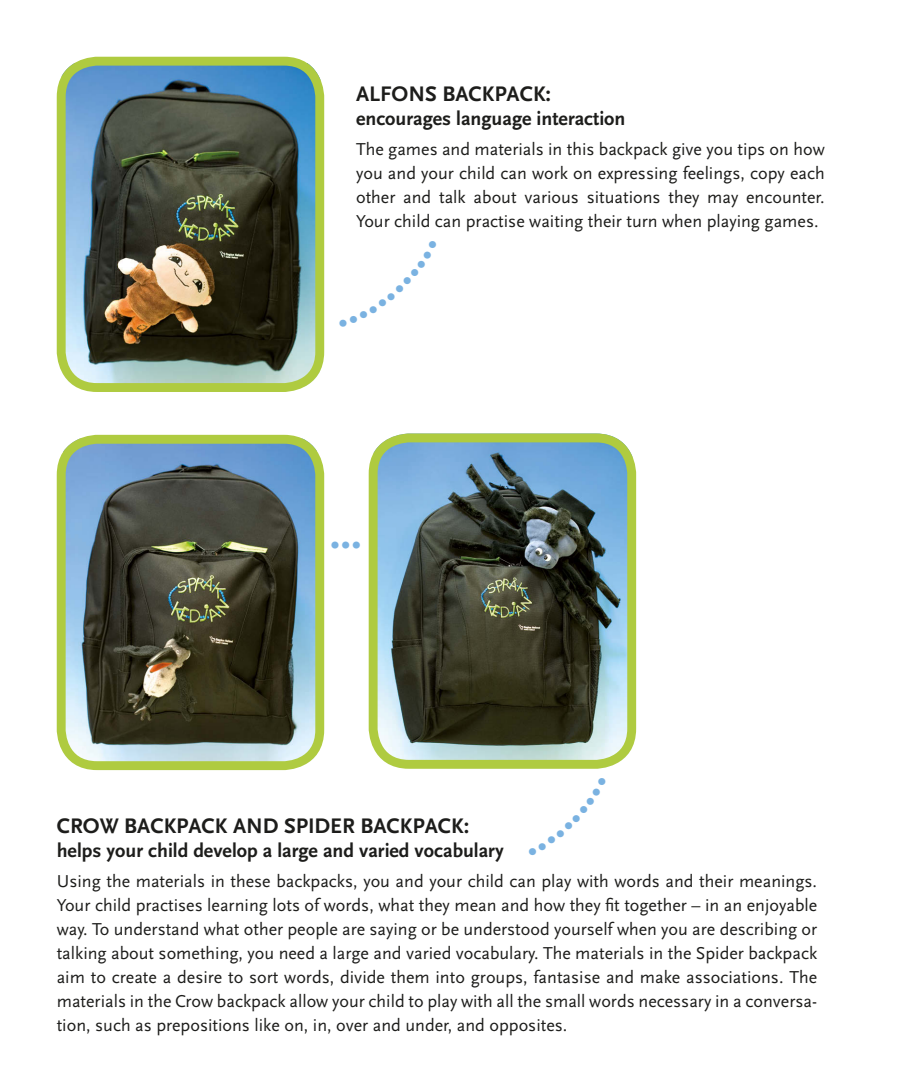
<style>
.page{position:relative;width:908px;height:1089px;background:#fff}
.page>*{position:absolute;margin:0;border:0;box-sizing:border-box;transform-origin:0 0}
.Bröd_bildtext{font:30.2px "Scala Sans";color:#7ab2e1}
.Rubrik_bildtext{font:700 22px "Scala Sans";color:#1d1d1b}
.Rubrik_bildtext-2{font:700 20px "Scala Sans";color:#1d1d1b}
.Mellanrubrik_bildtex{font:700 20px "Scala Sans";color:#1d1d1b}
.Bröd_bildtext-2{font:18px/24px "Scala Sans";color:#1d1d1b;text-align:justify}
</style>
<div class="page">
<img style="left:67px;top:67px;width:247px;height:315px">
<div style="left:57px;top:57px;width:267px;height:335px;border:9px solid #afcb40;border-radius:36px"></div>
<img style="left:67px;top:445px;width:247px;height:315px">
<div style="left:57px;top:435px;width:267px;height:335px;border:9px solid #afcb40;border-radius:36px"></div>
<img style="left:378px;top:443px;width:249px;height:325px">
<div style="left:368px;top:433px;width:268px;height:335px;border:9px solid #afcb40;border-radius:36px"></div>
<p class="Rubrik_bildtext" style="left:356px;top:81px;width:196px">ALFONS BACKPACK:</p>
<p class="Mellanrubrik_bildtex" style="left:356px;top:107px;width:271px">encourages language interaction</p>
<p class="Bröd_bildtext-2" style="left:356px;top:137px;width:470px">The games and materials in this backpack give you tips on how you and your child can work on expressing feelings, copy each other and talk about various situations they may encounter.<br>Your child can practise waiting their turn when playing games.</p>
<p class="Bröd_bildtext" style="left:330px;top:523px;width:33px">•••</p>
<p class="Rubrik_bildtext" style="left:57px;top:813px;width:414px">CROW BACKPACK AND SPIDER BACKPACK:</p>
<p class="Rubrik_bildtext-2" style="left:57px;top:839px;width:448px">helps your child develop a large and varied vocabulary</p>
<p class="Bröd_bildtext-2" style="left:57px;top:869px;width:761px">Using the materials in these backpacks, you and your child can play with words and their meanings.<br>Your child practises learning lots of words, what they mean and how they fit together – in an enjoyable way. To understand what other people are saying or be understood yourself when you are describing or talking about something, you need a large and varied vocabulary. The materials in the Spider backpack aim to create a desire to sort words, divide them into groups, fantasise and make associations. The materials in the Crow backpack allow your child to play with all the small words necessary in a conversa&shy;tion, such as prepositions like on, in, over and under, and opposites.</p>
</div>
